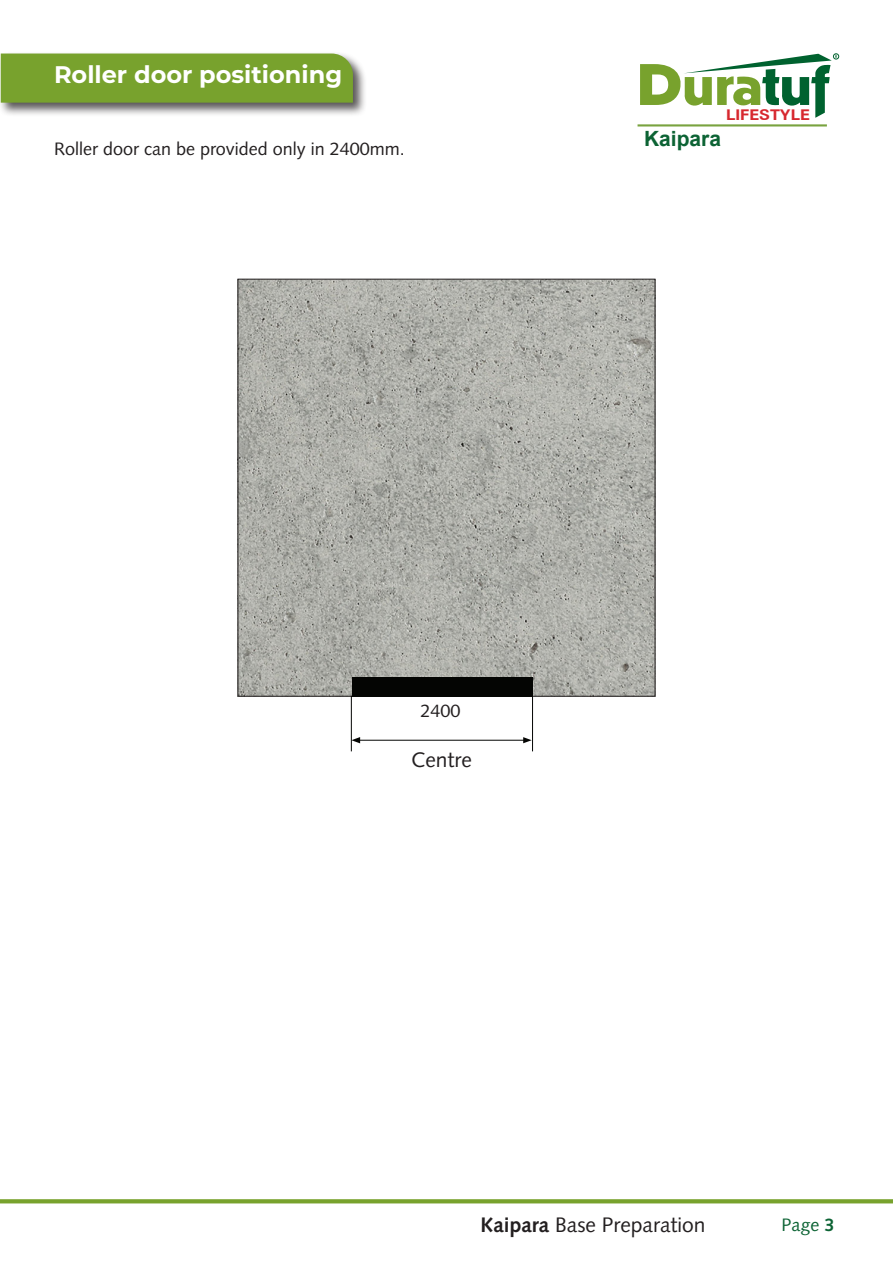
<style>
.page{position:relative;width:893px;height:1263px;background:#fff}
.page>*{position:absolute;margin:0;border:0;box-sizing:border-box;transform-origin:0 0}
.Subtitle{font:700 24px "Montserrat";color:#fff}
.t1{font:21px "Syntax LT Std";color:#231f20}
.t2{font:700 21px "Arial";color:#0c6334}
.t3{font:18px "Syntax LT Std";color:#231f20}
.t4{font:18px "Syntax LT Std";color:#0c6334}
.t5{font:700 14.85px "Zurich BT";color:#d7282f;scale:1.11 1}
.s1{font-weight:700}
</style>
<div class="page">
<svg style="left:0;top:1199px;width:893px;height:4px;background:#7fa637"></svg>
<img style="left:240px;top:281px;width:413px;height:413px">
<div style="left:0;top:51px;width:367px;height:66px;background:#231f20;opacity:.75"></div>
<div style="left:1px;top:54px;width:352px;height:49px;background:#78a22d"></div>
<div style="left:352px;top:677px;width:180px;height:19px;background:#040503"></div>
<hr style="left:351px;top:696px;width:1px;height:55px;background:#040503">
<hr style="left:358px;top:740px;width:168px;height:1px;background:#040503">
<svg style="left:351px;top:737px;width:9px;height:6px"></svg>
<svg style="left:523px;top:737px;width:9px;height:6px"></svg>
<hr style="left:532px;top:696px;width:1px;height:55px;background:#040503">
<svg style="left:640px;top:54px;width:199px;height:64px"></svg>
<hr style="left:637px;top:124px;width:190px;height:2px;background:#79a33f">
<p class="Subtitle" style="left:54px;top:57px;width:290px">Roller door positioning</p>
<p class="t3" style="left:54px;top:138px;width:352px">Roller door can be provided only in 2400mm.</p>
<p class="t5" style="left:726px;top:106px;width:77px">LIFESTYLE</p>
<p class="t2" style="left:644px;top:124px;width:79px">Kaipara</p>
<p class="t3" style="left:420px;top:700px;width:42px">2400</p>
<p class="t1" style="left:411px;top:747px;width:62px">Centre</p>
<p class="t1" style="left:480px;top:1212px;width:226px"><span class="s1">Kaipara</span> Base Preparation</p>
<p class="t4" style="left:782px;top:1214px;width:55px">Page <span class="s1">3</span></p>
</div>
